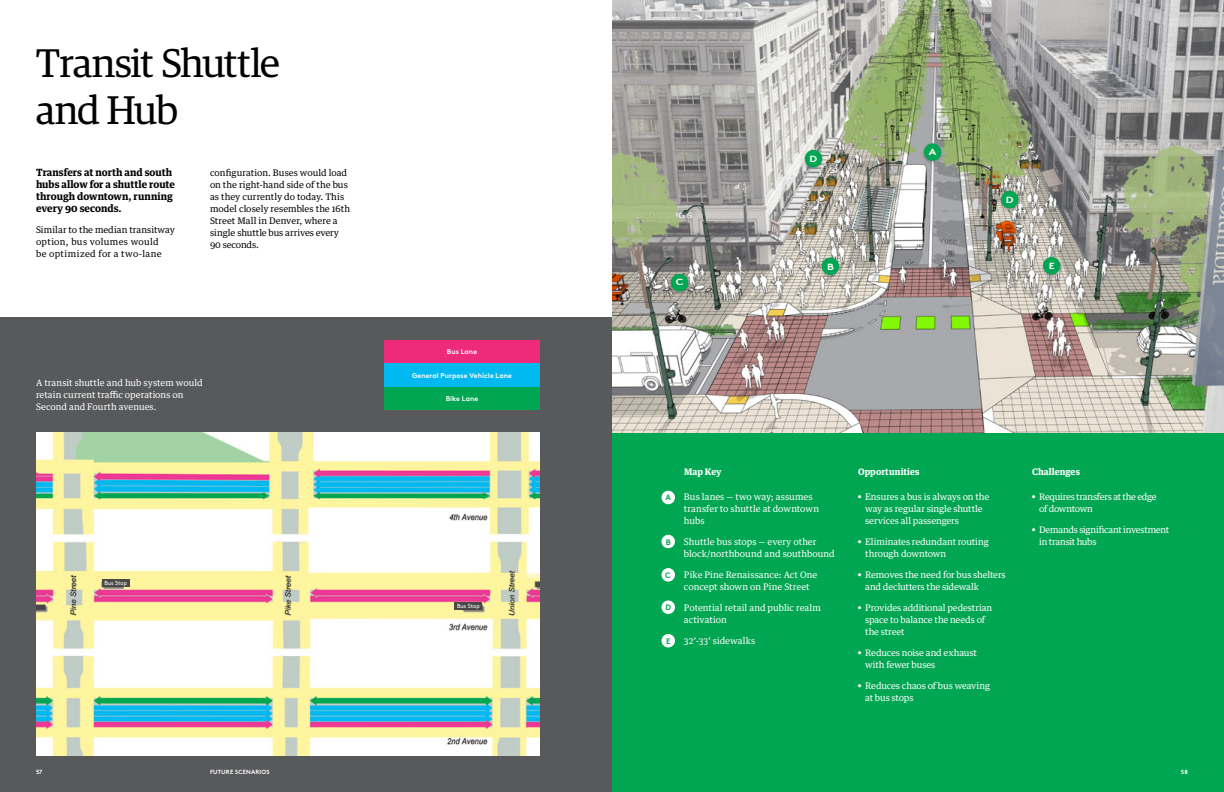
<style>
.page{position:relative;width:1224px;height:792px;background:#fff}
.page>*{position:absolute;margin:0;border:0;box-sizing:border-box;transform-origin:0 0}
.t1{font:40px/47px "Guardian Egyp";letter-spacing:-.025em;color:#000}
.t2{font:700 10px/12px "Guardian Text Egyp";letter-spacing:-.005em;color:#000}
.t3{font:9px/12px "Guardian Text Egyp";letter-spacing:-.01em;color:#fff}
.t4{font:9px/12px "Guardian Text Egyp";letter-spacing:.005em;color:#000}
.t5{font:9px/12px "Guardian Text Egyp";letter-spacing:-.03em;color:#fff}
.t6{font:9px/12px "Guardian Text Egyp";letter-spacing:-.035em;color:#fff}
.t7{font:700 9px "Guardian Text Egyp";letter-spacing:.005em;color:#fff}
.t8{font:700 9px "Brown Std";color:#fff;scale:1.21 1}
.t9{font:700 8px "Brown Std";color:#00a651}
.t10{font:700 7px "Brown Std";letter-spacing:.005em;color:#fff}
.t11{font:700 6px "Brown Std";letter-spacing:.025em;color:#fff}
.t12{font:5.9px "Brown Std";color:#fff;scale:.93 1}
.s1{font-weight:900;font-size:10px}
</style>
<div class="page">
<div style="left:0;top:317px;width:612px;height:475px;background:#58595b"></div>
<img style="left:36px;top:433px;width:504px;height:323px">
<div style="left:455px;top:603px;width:27px;height:7px;background:#4a4947"></div>
<div style="left:102px;top:580px;width:27px;height:7px;background:#4a4947"></div>
<div style="left:384px;top:340px;width:156px;height:23px;background:#ee2a7b"></div>
<div style="left:384px;top:387px;width:156px;height:23px;background:#00a651"></div>
<div style="left:384px;top:363px;width:156px;height:24px;background:#00b9f1"></div>
<div style="left:612px;top:317px;width:612px;height:475px;background:#00a651"></div>
<img style="left:612px;top:0;width:612px;height:433px">
<img style="left:905px;top:126px;width:56px;height:56px">
<div style="left:924px;top:143px;width:17px;height:18px;background:#00a651;border-radius:50%"></div>
<img style="left:1024px;top:240px;width:56px;height:55px">
<div style="left:1043px;top:257px;width:17px;height:17px;background:#00a651;border-radius:50%"></div>
<img style="left:982px;top:173px;width:56px;height:56px">
<div style="left:1001px;top:191px;width:17px;height:17px;background:#00a651;border-radius:50%"></div>
<img style="left:785px;top:132px;width:56px;height:56px">
<div style="left:805px;top:150px;width:17px;height:17px;background:#00a651;border-radius:50%"></div>
<img style="left:802px;top:240px;width:56px;height:56px">
<div style="left:822px;top:258px;width:17px;height:17px;background:#00a651;border-radius:50%"></div>
<img style="left:652px;top:256px;width:56px;height:56px">
<div style="left:671px;top:274px;width:17px;height:17px;background:#00a651;border-radius:50%"></div>
<div style="left:662px;top:491px;width:13px;height:13px;background:#fff;border-radius:50%"></div>
<div style="left:662px;top:535px;width:13px;height:13px;background:#fff;border-radius:50%"></div>
<div style="left:662px;top:568px;width:13px;height:14px;background:#fff;border-radius:50%"></div>
<div style="left:662px;top:600px;width:13px;height:14px;background:#fff;border-radius:50%"></div>
<div style="left:662px;top:634px;width:13px;height:13px;background:#fff;border-radius:50%"></div>
<h1 class="t1" style="left:36px;top:37px;width:246px">Transit Shuttle and Hub</h1>
<p class="t2" style="left:36px;top:166px;width:141px">Transfers at north and south hubs allow for a shuttle route through downtown, running every 90 seconds.</p>
<p class="t4" style="left:36px;top:223px;width:141px">Similar to the median transitway option, bus volumes would<br>be optimized for a two-lane</p>
<p class="t4" style="left:210px;top:166px;width:142px">configuration. Buses would load on the right-hand side of the bus as they currently do today. This model closely resembles the 16th<br>Street Mall in Denver, where a single shuttle bus arrives every<br>90 seconds.</p>
<p class="t3" style="left:36px;top:376px;width:168px">A transit shuttle and hub system would retain current traffic operations on<br>Second and Fourth avenues.</p>
<p class="t10" style="left:447px;top:348px;width:32px">Bus Lane</p>
<p class="t10" style="left:412px;top:371px;width:101px">General Purpose Vehicle Lane</p>
<p class="t10" style="left:446px;top:394px;width:34px">Bike Lane</p>
<p class="t12" style="left:104px;top:580px;width:26px">Bus Stop</p>
<p class="t11" style="left:36px;top:768px;width:8px">57</p>
<p class="t11" style="left:210px;top:768px;width:61px">FUTURE SCENARIOS</p>
<p class="t12" style="left:457px;top:603px;width:26px">Bus Stop</p>
<p class="t8" style="left:676px;top:277px;width:8px">C</p>
<p class="t8" style="left:810px;top:153px;width:8px">D</p>
<p class="t8" style="left:827px;top:261px;width:7px">B</p>
<p class="t8" style="left:929px;top:146px;width:8px">A</p>
<p class="t8" style="left:1006px;top:194px;width:8px">D</p>
<p class="t8" style="left:1049px;top:260px;width:6px">E</p>
<p class="t9" style="left:665px;top:492px;width:7px">A</p>
<p class="t9" style="left:666px;top:537px;width:6px">B</p>
<p class="t9" style="left:665px;top:570px;width:7px">C</p>
<p class="t9" style="left:666px;top:603px;width:7px">D</p>
<p class="t9" style="left:666px;top:636px;width:6px">E</p>
<p class="t7" style="left:684px;top:464px;width:39px">Map Key</p>
<p class="t7" style="left:858px;top:464px;width:63px">Opportunities</p>
<p class="t7" style="left:1032px;top:464px;width:50px">Challenges</p>
<p class="t3" style="left:865px;top:490px;width:126px;text-indent:-7px"><span class="s1">•</span> Ensures a bus is always on the way as regular single shuttle services all passengers</p>
<p class="t3" style="left:865px;top:535px;width:125px;text-indent:-7px"><span class="s1">•</span> Eliminates redundant routing through downtown</p>
<p class="t3" style="left:865px;top:568px;width:142px;text-indent:-7px"><span class="s1">•</span> Removes the need for bus shelters and declutters the sidewalk</p>
<p class="t3" style="left:865px;top:601px;width:129px;text-indent:-7px"><span class="s1">•</span> Provides additional pedestrian space to balance the needs of the street</p>
<p class="t3" style="left:865px;top:646px;width:113px;text-indent:-7px"><span class="s1">•</span> Reduces noise and exhaust with fewer buses</p>
<p class="t3" style="left:865px;top:679px;width:126px;text-indent:-7px"><span class="s1">•</span> Reduces chaos of bus weaving at bus stops</p>
<p class="t6" style="left:1039px;top:490px;width:119px;text-indent:-7px"><span class="s1">•</span> Requires transfers at the edge of downtown</p>
<p class="t5" style="left:1039px;top:523px;width:131px;text-indent:-7px"><span class="s1">•</span> Demands significant investment in transit hubs</p>
<p class="t3" style="left:684px;top:490px;width:137px">Bus lanes — two way; assumes transfer to shuttle at downtown hubs</p>
<p class="t3" style="left:684px;top:535px;width:152px">Shuttle bus stops — every other block/northbound and southbound</p>
<p class="t3" style="left:684px;top:568px;width:135px">Pike Pine Renaissance: Act One concept shown on Pine Street</p>
<p class="t3" style="left:684px;top:601px;width:139px">Potential retail and public realm activation</p>
<p class="t3" style="left:684px;top:634px;width:73px">32’-33’ sidewalks</p>
<p class="t11" style="left:1181px;top:768px;width:9px">58</p>
</div>
